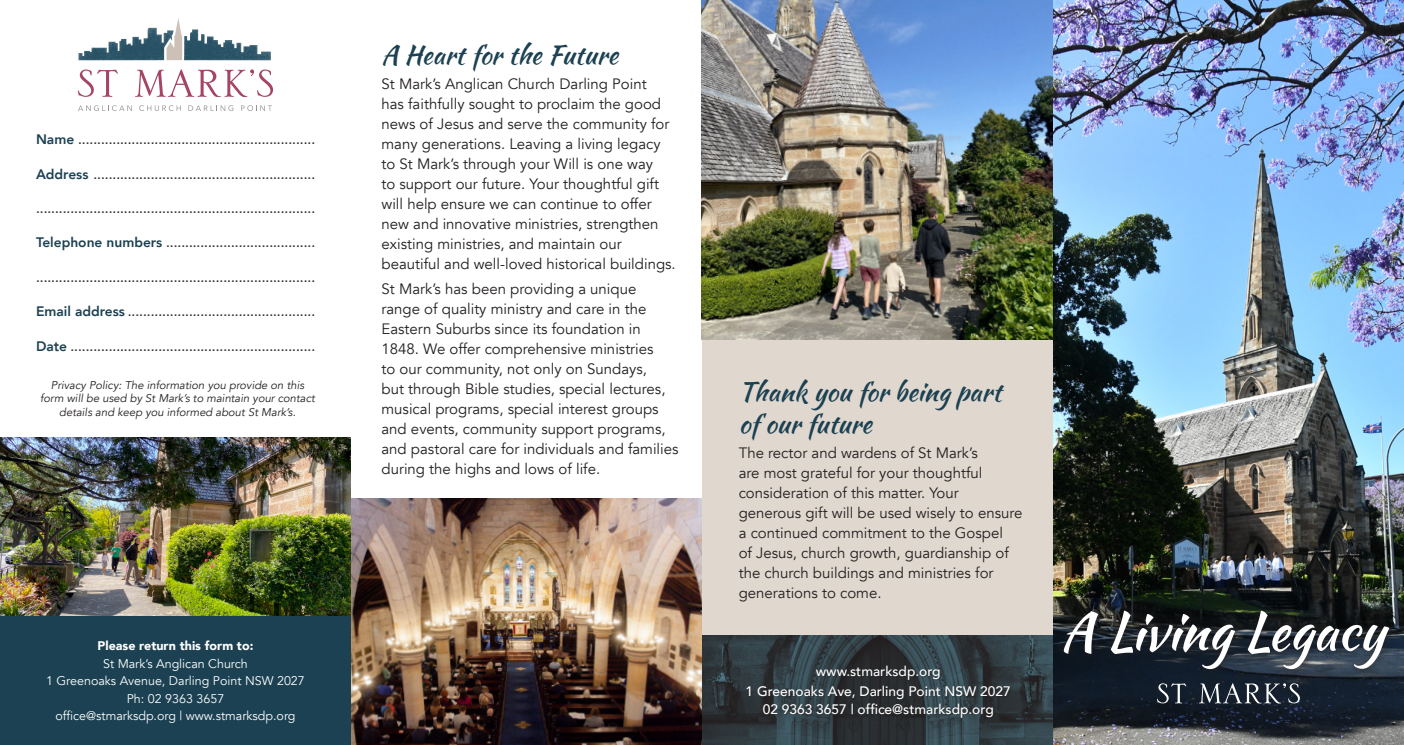
<style>
.page{position:relative;width:1404px;height:745px;background:#fff}
.page>*{position:absolute;margin:0;border:0;box-sizing:border-box;transform-origin:0 0}
.t1{font:52.5px "Kaushan Script";color:#fff}
.t2{font:26.25px/31.5px "Kaushan Script";color:#1b4152}
.t3{font:15px/20px "Avenir";color:#231f20}
.t4{font:500 13.75px "Avenir";color:#231f20}
.t5{font:500 13.75px/17.5px "Avenir";color:#fff;text-align:center}
.t6{font:12.5px "Avenir";color:#fff}
.t7{font:900 12.5px "Avenir";color:#fff}
.t8{font:italic 11.25px/13.8px "Avenir";color:#231f20;text-align:center}
.s1{font-weight:800;color:#1b4152}
.s2{color:#1b4152}
</style>
<div class="page">
<img style="left:1052px;top:0;width:351px;height:744px">
<div style="left:702px;top:0;width:350px;height:678px;background:#e0d8cf"></div>
<img style="left:702px;top:635px;width:350px;height:109px">
<img style="left:701px;top:0;width:351px;height:339px">
<div style="left:1054px;top:600px;width:345px;height:80px;background:#231f20;opacity:.4"></div>
<div style="left:746px;top:665px;width:265px;height:53px;background:#231f20;opacity:.4"></div>
<img style="left:351px;top:498px;width:351px;height:246px">
<svg style="left:1156px;top:683px;width:30px;height:20px"></svg>
<svg style="left:1198px;top:682px;width:101px;height:21px;background:#464f5a"></svg>
<div style="left:0;top:598px;width:351px;height:146px;background:#1b4152"></div>
<img style="left:0;top:437px;width:351px;height:178px">
<svg style="left:78px;top:105px;width:54px;height:6px"></svg>
<svg style="left:139px;top:105px;width:42px;height:6px"></svg>
<svg style="left:188px;top:105px;width:45px;height:6px"></svg>
<svg style="left:241px;top:105px;width:31px;height:6px"></svg>
<svg style="left:78px;top:69px;width:40px;height:28px"></svg>
<svg style="left:135px;top:69px;width:138px;height:28px"></svg>
<svg style="left:78px;top:18px;width:193px;height:42px"></svg>
<p class="t4" style="left:36px;top:128px;width:281px"><span class="s1">Name</span> ..............................................................</p>
<p class="t4" style="left:36px;top:162px;width:281px"><span class="s1">Address</span> ..........................................................</p>
<p class="t4" style="left:36px;top:196px;width:281px">.........................................................................</p>
<p class="t4" style="left:36px;top:230px;width:281px"><span class="s1">Telephone numbers</span> .......................................</p>
<p class="t4" style="left:36px;top:265px;width:281px">.........................................................................</p>
<p class="t4" style="left:36px;top:299px;width:281px"><span class="s1">Email address</span> .................................................</p>
<p class="t4" style="left:36px;top:334px;width:281px"><span class="s1">Date</span> ................................................................</p>
<p class="t8" style="left:40px;top:378px;width:276px">Privacy Policy: The information you provide on this form will be used by St Mark’s to maintain your contact details and keep you informed about St Mark’s.</p>
<p class="t7" style="left:98px;top:634px;width:157px">Please return this form to:</p>
<p class="t6" style="left:103px;top:655px;width:146px">St Mark’s Anglican Church</p>
<p class="t6" style="left:46px;top:673px;width:260px">1 Greenoaks Avenue, Darling Point NSW 2027</p>
<p class="t6" style="left:127px;top:690px;width:99px">Ph: 02 9363 <span class="s2">3657</span></p>
<p class="t6" style="left:55px;top:708px;width:242px">office@stmarksdp.org | www.stmarksdp.org</p>
<p class="t2" style="left:381px;top:38px;width:238px">A Heart for the Future</p>
<p class="t3" style="left:381px;top:74px;width:296px">St Mark’s Anglican Church Darling Point<br>has faithfully sought to proclaim the good news of Jesus and serve the community for many generations. Leaving a living legacy to St Mark’s through your Will is one way<br>to support our future. Your thoughtful gift will help ensure we can continue to offer new and innovative ministries, strengthen existing ministries, and maintain our beautiful and well-loved historical buildings.</p>
<p class="t3" style="left:381px;top:279px;width:298px">St Mark’s has been providing a unique range of quality ministry and care in the Eastern Suburbs since its foundation in 1848. We offer comprehensive ministries<br>to our community, not only on Sundays,<br>but through Bible studies, special lectures, musical programs, special interest groups and events, community support programs, and pastoral care for individuals and families during the highs and lows of life.</p>
<p class="t2" style="left:738px;top:375px;width:264px">Thank you for being part of our future</p>
<p class="t3" style="left:738px;top:442px;width:285px">The rector and wardens of St Mark’s<br>are most grateful for your thoughtful consideration of this matter. Your generous gift will be used wisely to ensure a continued commitment to the Gospel<br>of Jesus, church growth, guardianship of the church buildings and ministries for generations to come.</p>
<p class="t5" style="left:815px;top:661px;width:126px">www.stmarksdp.org</p>
<p class="t5" style="left:745px;top:681px;width:267px">1 Greenoaks Ave, Darling Point NSW 2027<br>02 9363 3657 | office@stmarksdp.org</p>
<p class="t1" style="left:1060px;top:592px;width:325px">A Living Legacy</p>
</div>
